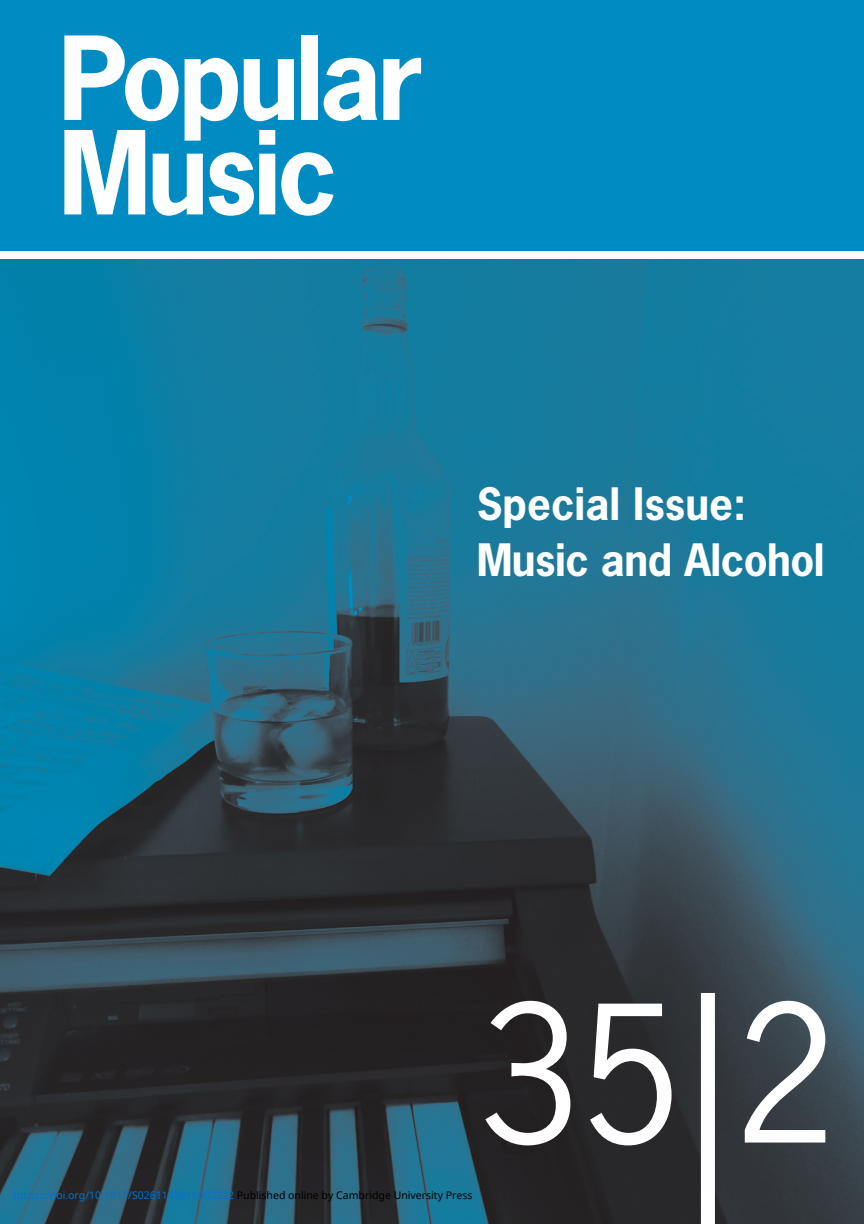
<style>
.page{position:relative;width:864px;height:1224px;background:#fff}
.page>*{position:absolute;margin:0;border:0;box-sizing:border-box;transform-origin:0 0}
.t1{font:178.5px "News Gothic";color:#fff}
.t2{font:700 108.5px/94.5px "News Gothic";letter-spacing:-.04em;color:#fff}
.t3{font:700 42px/56px "News Gothic";letter-spacing:-.01em;color:#fff}
.t4{font:10.5px "Noto Sans";color:#0172cf}
.s1{color:#000}
</style>
<div class="page">
<div style="left:0;top:0;width:863px;height:1224px;background:#008cc3"></div>
<img style="left:0;top:259px;width:863px;height:965px">
<div style="left:0;top:251px;width:863px;height:8px;background:#fff"></div>
<div style="left:700px;top:993px;width:14px;height:231px;background:#fff"></div>
<p class="t2" style="left:58px;top:41px;width:365px">Popular<br>Music</p>
<p class="t3" style="left:476px;top:479px;width:349px">Special Issue:<br>Music and Alcohol</p>
<p class="t1" style="left:476px;top:1004px;width:361px">35 2</p>
<p class="t4" style="left:14px;top:1188px;width:460px">https://doi.org/10.1017/S0261143016000222 <span class="s1">Published online by Cambridge University Press</span></p>
</div>
